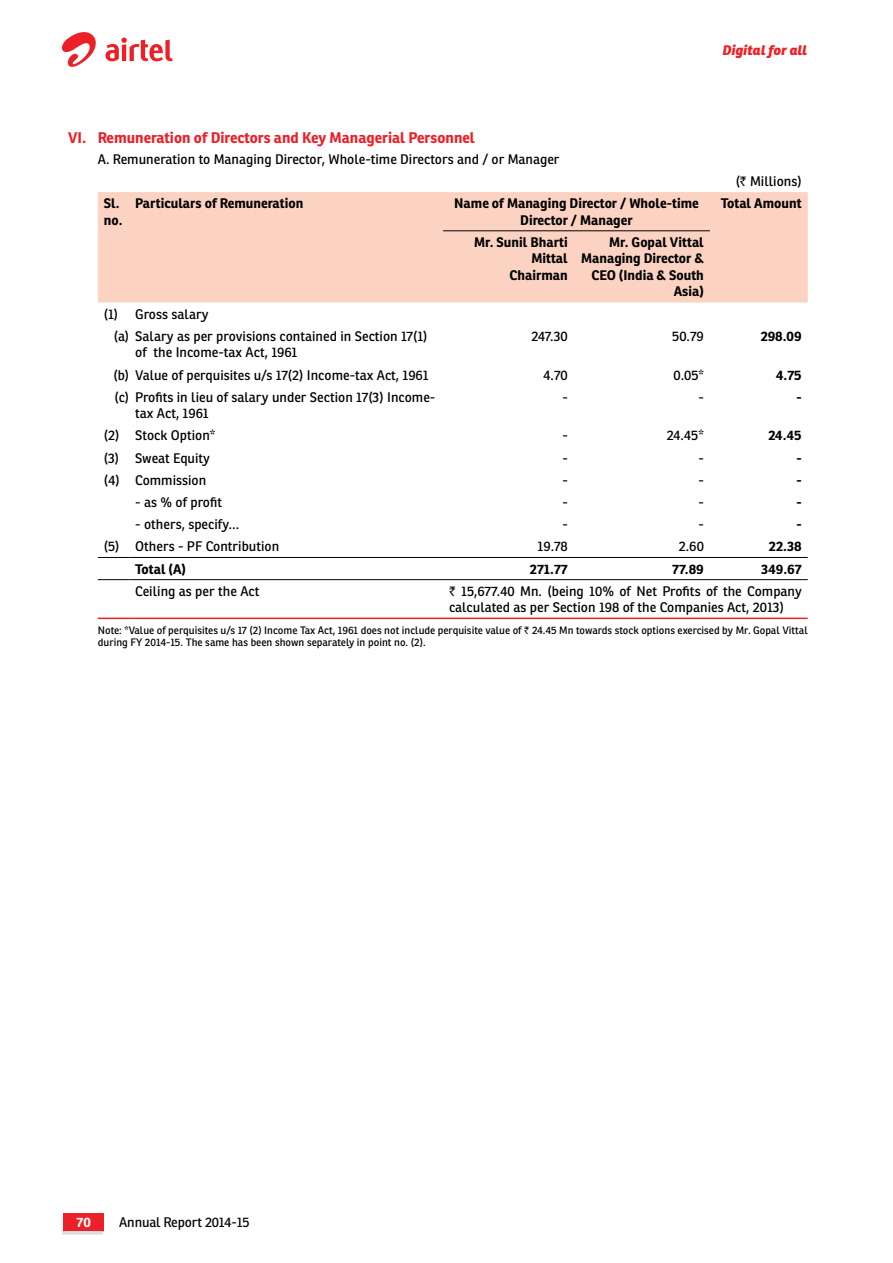
<style>
.page{position:relative;width:893px;height:1263px;background:#fff}
.page>*{position:absolute;margin:0;border:0;box-sizing:border-box;transform-origin:0 0}
.t1{font:700 15px "Ronnia Basic";color:#ec2027}
.t2{font:13.5px/16.5px "Ronnia Basic Rg";color:#010202}
.t3{font:700 13.5px/16.5px "Ronnia Basic";color:#010202;text-align:right}
.t4{font:13.5px "Ronnia Basic Rg";letter-spacing:-.015em;color:#040809}
.t5{font:italic 800 13.5px "Ronnia Basic";color:#ec2027}
.t6{font:700 13.5px "Ronnia Basic";color:#fff}
.t7{font:10.5px/12px "Ronnia Basic Rg";color:#010202}
.s1{font-family:"Rupee"}
</style>
<div class="page">
<svg style="left:105px;top:38px;width:67px;height:23px"></svg>
<svg style="left:62px;top:32px;width:34px;height:35px"></svg>
<div style="left:63px;top:1213px;width:41px;height:18px;background:#ec2027"></div>
<svg style="left:62px;top:1231px;width:42px;height:3px"></svg>
<div style="left:98px;top:192px;width:710px;height:110px;background:#fcd3c2"></div>
<hr style="left:98px;top:557px;width:31px;height:1px;background:#010202">
<hr style="left:129px;top:557px;width:679px;height:1px;background:#010202">
<hr style="left:98px;top:579px;width:31px;height:1px;background:#010202">
<hr style="left:129px;top:579px;width:679px;height:1px;background:#010202">
<hr style="left:443px;top:230px;width:267px;height:1px;background:#010202">
<hr style="left:98px;top:618px;width:31px;height:1px;background:#ec2027">
<hr style="left:129px;top:618px;width:679px;height:1px;background:#ec2027">
<p class="t1" style="left:68px;top:132px;width:408px">VI. Remuneration of Directors and Key Managerial Personnel</p>
<p class="t2" style="left:98px;top:152px;width:463px">A. Remuneration to Managing Director, Whole-time Directors and / or Manager</p>
<p class="t5" style="left:723px;top:42px;width:86px">Digital for all</p>
<p class="t2" style="left:736px;top:174px;width:68px">(<span class="s1">`</span> Millions)</p>
<p class="t3" style="left:104px;top:197px;width:20px;text-align:left">Sl. no.</p>
<p class="t3" style="left:135px;top:197px;width:170px">Particulars of Remuneration</p>
<p class="t3" style="left:454px;top:197px;width:246px;text-align:center">Name of Managing Director / Whole-time<br>Director / Manager</p>
<p class="t3" style="left:721px;top:197px;width:82px">Total Amount</p>
<p class="t3" style="left:474px;top:235px;width:95px">Mr. Sunil Bharti<br>Mittal<br>Chairman</p>
<p class="t3" style="left:581px;top:235px;width:124px">Mr. Gopal Vittal<br>Managing Director &amp;<br>CEO (India &amp; South<br>Asia)</p>
<p class="t2" style="left:114px;top:304px;width:315px;line-height:22.2px;text-indent:-10px">(1) Gross salary<br>(a) Salary as per provisions contained in Section 17(1)</p>
<p class="t2" style="left:135px;top:346px;width:164px">of the Income-tax Act, 1961</p>
<p class="t2" style="left:531px;top:329px;width:38px">247.30</p>
<p class="t2" style="left:672px;top:329px;width:33px">50.79</p>
<p class="t3" style="left:761px;top:329px;width:43px">298.09</p>
<p class="t2" style="left:113px;top:368px;width:317px">(b) Value of perquisites u/s 17(2) Income-tax Act, 1961</p>
<p class="t2" style="left:543px;top:368px;width:26px">4.70</p>
<p class="t2" style="left:673px;top:368px;width:32px">0.05*</p>
<p class="t3" style="left:776px;top:368px;width:27px">4.75</p>
<p class="t2" style="left:135px;top:390px;width:302px;text-indent:-21px">(c) Profits in lieu of salary under Section 17(3) Income&shy;tax Act, 1961</p>
<p class="t2" style="left:562px;top:390px;width:7px">-</p>
<p class="t2" style="left:698px;top:390px;width:7px">-</p>
<p class="t3" style="left:796px;top:390px;width:7px">-</p>
<p class="t2" style="left:104px;top:429px;width:113px">(2) Stock Option*</p>
<p class="t2" style="left:562px;top:429px;width:7px">-</p>
<p class="t2" style="left:667px;top:429px;width:39px">24.45*</p>
<p class="t3" style="left:768px;top:429px;width:35px">24.45</p>
<p class="t2" style="left:104px;top:451px;width:108px">(3) Sweat Equity</p>
<p class="t2" style="left:562px;top:451px;width:7px">-</p>
<p class="t2" style="left:698px;top:451px;width:7px">-</p>
<p class="t3" style="left:796px;top:451px;width:7px">-</p>
<p class="t2" style="left:104px;top:473px;width:104px">(4) Commission</p>
<p class="t2" style="left:562px;top:473px;width:7px">-</p>
<p class="t2" style="left:698px;top:473px;width:7px">-</p>
<p class="t3" style="left:796px;top:473px;width:7px">-</p>
<p class="t2" style="left:135px;top:495px;width:88px">- as % of profit</p>
<p class="t2" style="left:562px;top:495px;width:7px">-</p>
<p class="t2" style="left:698px;top:495px;width:7px">-</p>
<p class="t3" style="left:796px;top:495px;width:7px">-</p>
<p class="t2" style="left:135px;top:518px;width:105px">- others, specify…</p>
<p class="t2" style="left:562px;top:518px;width:7px">-</p>
<p class="t2" style="left:698px;top:518px;width:7px">-</p>
<p class="t3" style="left:796px;top:518px;width:7px">-</p>
<p class="t2" style="left:104px;top:540px;width:177px">(5) Others - PF Contribution</p>
<p class="t2" style="left:537px;top:540px;width:32px">19.78</p>
<p class="t2" style="left:679px;top:540px;width:27px">2.60</p>
<p class="t3" style="left:769px;top:540px;width:34px">22.38</p>
<p class="t3" style="left:135px;top:562px;width:52px">Total (A)</p>
<p class="t3" style="left:530px;top:562px;width:39px">271.77</p>
<p class="t3" style="left:672px;top:562px;width:33px">77.89</p>
<p class="t3" style="left:761px;top:562px;width:42px">349.67</p>
<p class="t2" style="left:135px;top:584px;width:126px">Ceiling as per the Act</p>
<p class="t2" style="left:449px;top:584px;width:354px"><span class="s1">`</span> 15,677.40 Mn. (being 10% of Net Profits of the Company calculated as per Section 198 of the Companies Act, 2013)</p>
<p class="t7" style="left:98px;top:625px;width:712px">Note: *Value of perquisites u/s 17 (2) Income Tax Act, 1961 does not include perquisite value of <span class="s1">`</span> 24.45 Mn towards stock options exercised by Mr. Gopal Vittal during FY 2014-15. The same has been shown separately in point no. (2).</p>
<p class="t6" style="left:77px;top:1217px;width:16px">70</p>
<p class="t4" style="left:119px;top:1217px;width:132px">Annual Report 2014-15</p>
</div>
